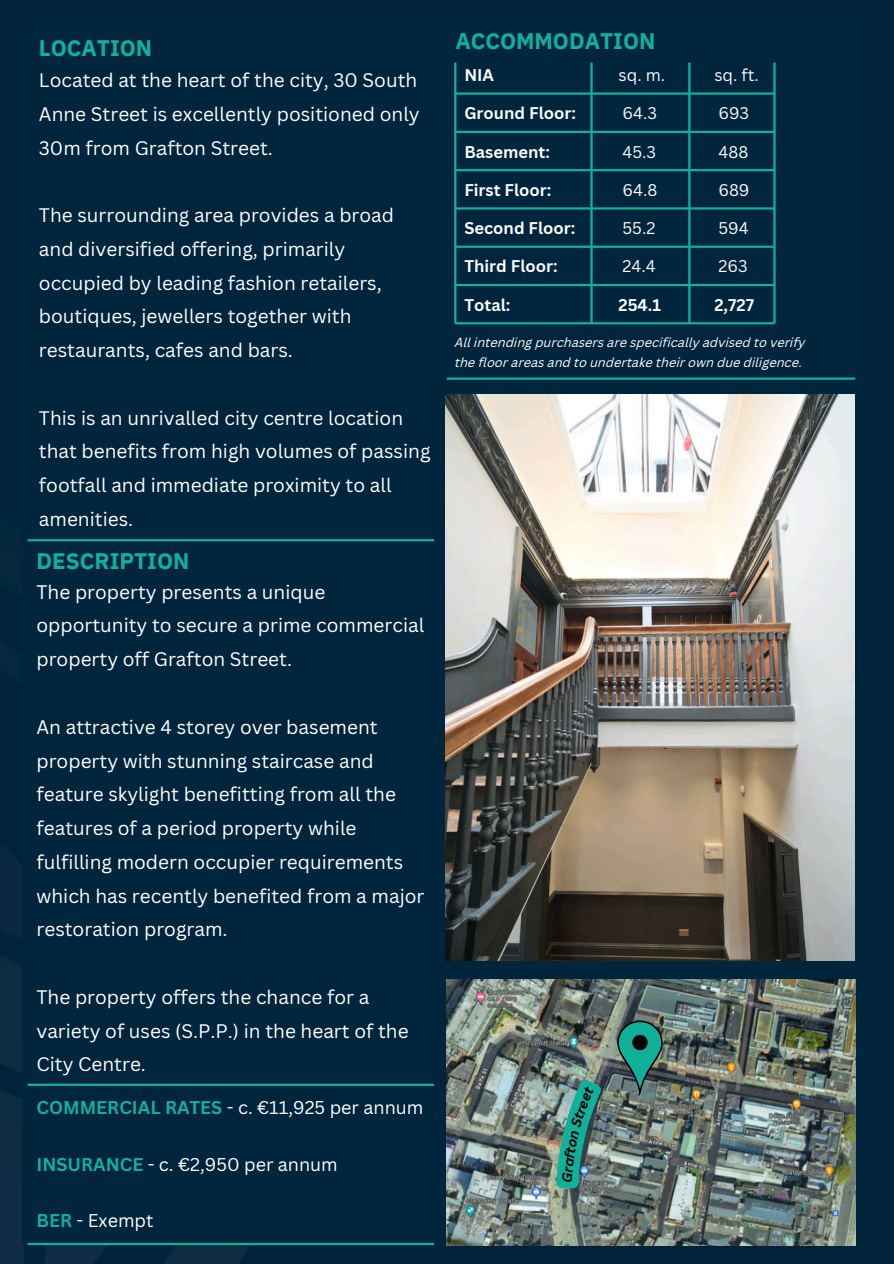
<style>
.page{position:relative;width:894px;height:1264px;background:#fff}
.page>*{position:absolute;margin:0;border:0;box-sizing:border-box;transform-origin:0 0}
.t1{font:700 22.5px "IBM Plex Sans";color:#11b09b}
.t2{font:19.05px/33.8px "Canva Sans";color:#fff}
.t3{font:18px "Canva Sans";color:#fff}
.t4{font:700 16.5px "Canva Sans";color:#fcfcfd}
.t5{font:16.5px "Canva Sans";color:#fcfcfd}
.t6{font:italic 12.75px/20.2px "Canva Sans";color:#fff}
.s1{font-weight:700;color:#11b09b}
</style>
<div class="page">
<img style="left:0;top:0;width:893px;height:1263px">
<div style="left:22px;top:24px;width:847px;height:1221px;background:#00253d"></div>
<hr style="left:28px;top:539px;width:406px;height:2px;background:#11b09b">
<hr style="left:28px;top:1083px;width:406px;height:2px;background:#11b09b">
<img style="left:445px;top:395px;width:409px;height:565px">
<img style="left:446px;top:979px;width:409px;height:266px">
<svg style="left:617px;top:1019px;width:47px;height:76px"></svg>
<hr style="left:590px;top:63px;width:2px;height:260px;background:#11b09b">
<hr style="left:688px;top:63px;width:2px;height:260px;background:#11b09b">
<hr style="left:455px;top:92px;width:319px;height:3px;background:#11b09b">
<hr style="left:455px;top:131px;width:319px;height:2px;background:#11b09b">
<hr style="left:455px;top:169px;width:319px;height:2px;background:#11b09b">
<hr style="left:455px;top:207px;width:319px;height:2px;background:#11b09b">
<hr style="left:455px;top:245px;width:319px;height:3px;background:#11b09b">
<hr style="left:455px;top:284px;width:319px;height:2px;background:#11b09b">
<hr style="left:455px;top:322px;width:319px;height:2px;background:#11b09b">
<hr style="left:773px;top:63px;width:2px;height:260px;background:#11b09b">
<hr style="left:454px;top:63px;width:2px;height:260px;background:#11b09b">
<hr style="left:446px;top:377px;width:409px;height:3px;background:#11b09b">
<hr style="left:28px;top:1242px;width:406px;height:3px;background:#11b09b">
<img style="left:550px;top:1077px;width:52px;height:114px">
<h1 class="t1" style="left:39px;top:33px;width:115px">LOCATION</h1>
<h2 class="t2" style="left:39px;top:63px;width:382px">Located at the heart of the city, 30 South<br>Anne Street is excellently positioned only<br>30m from Grafton Street.</h2>
<h2 class="t2" style="left:39px;top:198px;width:356px">The surrounding area provides a broad and diversified offering, primarily occupied by leading fashion retailers, boutiques, jewellers together with restaurants, cafes and bars.</h2>
<h2 class="t2" style="left:39px;top:400px;width:393px">This is an unrivalled city centre location that benefits from high volumes of passing footfall and immediate proximity to all amenities.</h2>
<h1 class="t1" style="left:36px;top:545px;width:154px">DESCRIPTION</h1>
<h2 class="t2" style="left:36px;top:574px;width:389px">The property presents a unique opportunity to secure a prime commercial property off Grafton Street.</h2>
<h2 class="t2" style="left:36px;top:709px;width:389px">An attractive 4 storey over basement property with stunning staircase and feature skylight benefitting from all the features of a period property while fulfilling modern occupier requirements which has recently benefited from a major restoration program.</h2>
<h2 class="t2" style="left:36px;top:979px;width:373px">The property offers the chance for a variety of uses (S.P.P.) in the heart of the<br>City Centre.</h2>
<h5 class="t3" style="left:36px;top:1095px;width:388px"><span class="s1">COMMERCIAL RATES</span> - c. €11,925 per annum</h5>
<p class="t3" style="left:36px;top:1151px;width:303px"><span class="s1">INSURANCE</span> - c. €2,950 per annum</p>
<p class="t3" style="left:36px;top:1207px;width:118px"><span class="s1">BER</span> - Exempt</p>
<h2 class="t1" style="left:455px;top:26px;width:201px">ACCOMMODATION</h2>
<h2 class="t4" style="left:464px;top:63px;width:31px">NIA</h2>
<p class="t4" style="left:464px;top:102px;width:113px">Ground Floor:</p>
<h1 class="t4" style="left:464px;top:140px;width:87px">Basement:</h1>
<h3 class="t4" style="left:464px;top:178px;width:89px">First Floor:</h3>
<h4 class="t4" style="left:464px;top:216px;width:112px">Second Floor:</h4>
<h4 class="t4" style="left:464px;top:255px;width:95px">Third Floor:</h4>
<h4 class="t4" style="left:464px;top:293px;width:47px">Total:</h4>
<h4 class="t5" style="left:618px;top:63px;width:48px">sq. m.</h4>
<h4 class="t5" style="left:622px;top:102px;width:36px">64.3</h4>
<h4 class="t5" style="left:622px;top:140px;width:35px">45.3</h4>
<h5 class="t5" style="left:622px;top:178px;width:36px">64.8</h5>
<h5 class="t5" style="left:622px;top:216px;width:34px">55.2</h5>
<h5 class="t5" style="left:622px;top:255px;width:35px">24.4</h5>
<h5 class="t4" style="left:618px;top:293px;width:44px">254.1</h5>
<h5 class="t5" style="left:714px;top:63px;width:46px">sq. ft.</h5>
<h5 class="t5" style="left:718px;top:102px;width:32px">693</h5>
<p class="t5" style="left:718px;top:140px;width:31px">488</p>
<h5 class="t5" style="left:718px;top:178px;width:33px">689</h5>
<h5 class="t5" style="left:718px;top:216px;width:32px">594</h5>
<h5 class="t5" style="left:718px;top:255px;width:31px">263</h5>
<h5 class="t4" style="left:714px;top:293px;width:41px">2,727</h5>
<p class="t6" style="left:454px;top:333px;width:352px">All intending purchasers are specifically advised to verify the floor areas and to undertake their own due diligence.</p>
</div>
